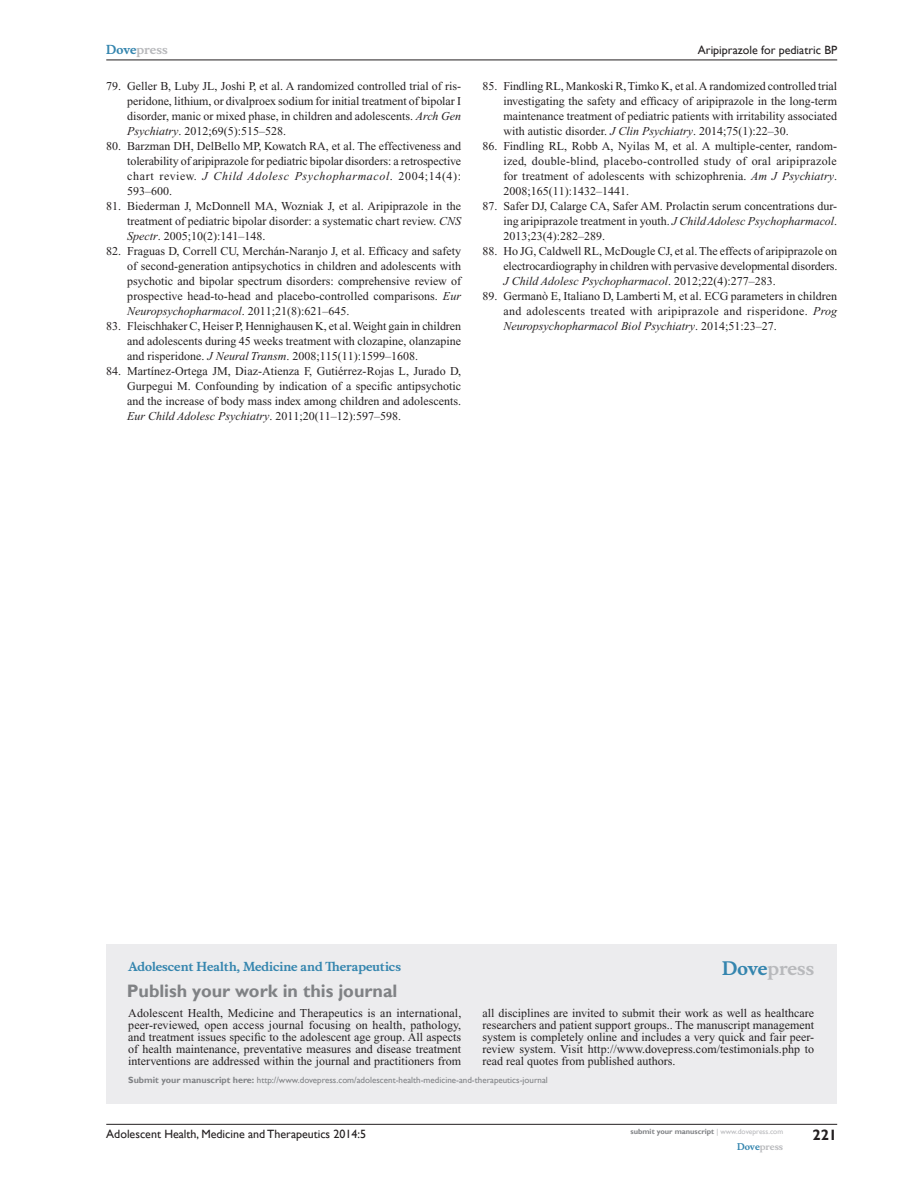
<style>
.page{position:relative;width:918px;height:1188px;background:#fff}
.page>*{position:absolute;margin:0;border:0;box-sizing:border-box;transform-origin:0 0}
.PromBx-H1{font:700 18px "Gill Sans";color:#808285}
.PromBx-Brand{font:700 18px "Musee";color:#b8b9bc}
.t1{font:700 15px "Gill Sans";color:#231f20}
.RefNL2{font:12px/15px "Times New Roman";color:#231f20;text-align:justify}
.PromBx-Tx{font:12px/12px "Times New Roman";color:#231f20;text-align:justify}
.t2{font:12px "Gill Sans";color:#231f20}
.PromBx-JrnlName{font:700 12px "Musee";color:#3485ae}
.t3{font:700 12px "Musee";color:#b8b9bc}
.PromBx-SubmitMssWebA{font:9px "Gill Sans";color:#808285}
.t4{font:700 9px "Musee";color:#b8b9bc}
.t5{font:700 7.5px "Gill Sans";color:#808285}
.s1{color:#3485ae}
.s2{font-style:italic}
.s3{font-weight:700}
.s4{font-weight:400;color:#b8b9bc}
</style>
<div class="page">
<div style="left:106px;top:944px;width:731px;height:159px;background:#ececee"></div>
<hr style="left:106px;top:1124px;width:731px;height:1px;background:#231f20">
<hr style="left:106px;top:60px;width:731px;height:1px;background:#231f20">
<p class="t3" style="left:106px;top:43px;width:63px"><span class="s1">Dove</span>press</p>
<p class="RefNL2" style="left:127px;top:79px;width:335px;text-indent:-21px">79. Geller B, Luby JL, Joshi P, et al. A randomized controlled trial of ris&shy;peridone, lithium, or divalproex sodium for initial treatment of bipolar I disorder, manic or mixed phase, in children and adolescents. <span class="s2">Arch Gen Psychiatry</span>. 2012;69(5):515–528.</p>
<p class="RefNL2" style="left:127px;top:139px;width:335px;text-indent:-21px">80. Barzman DH, DelBello MP, Kowatch RA, et al. The effectiveness and tolerability of aripiprazole for pediatric bipolar disorders: a retrospective chart review. <span class="s2">J Child Adolesc Psychopharmacol</span>. 2004;14(4):<br>593–600.</p>
<p class="RefNL2" style="left:127px;top:199px;width:335px;text-indent:-21px">81. Biederman J, McDonnell MA, Wozniak J, et al. Aripiprazole in the treatment of pediatric bipolar disorder: a systematic chart review. <span class="s2">CNS Spectr</span>. 2005;10(2):141–148.</p>
<p class="RefNL2" style="left:127px;top:244px;width:335px;text-indent:-21px">82. Fraguas D, Correll CU, Merchán-Naranjo J, et al. Efficacy and safety of second-generation antipsychotics in children and adolescents with psychotic and bipolar spectrum disorders: comprehensive review of prospective head-to-head and placebo-controlled comparisons. <span class="s2">Eur Neuropsychopharmacol</span>. 2011;21(8):621–645.</p>
<p class="RefNL2" style="left:127px;top:319px;width:335px;text-indent:-21px">83. Fleischhaker C, Heiser P, Hennighausen K, et al. Weight gain in children and adolescents during 45 weeks treatment with clozapine, olanzapine and risperidone. <span class="s2">J Neural Transm</span>. 2008;115(11):1599–1608.</p>
<p class="RefNL2" style="left:127px;top:364px;width:335px;text-indent:-21px">84. Martínez-Ortega JM, Diaz-Atienza F, Gutiérrez-Rojas L, Jurado D, Gurpegui M. Confounding by indication of a specific antipsychotic and the increase of body mass index among children and adolescents.<br><span class="s2">Eur Child Adolesc Psychiatry</span>. 2011;20(11–12):597–598.</p>
<p class="t2" style="left:698px;top:43px;width:141px">Aripiprazole for pediatric BP</p>
<p class="RefNL2" style="left:503px;top:79px;width:335px;text-indent:-21px">85. Findling RL, Mankoski R, Timko K, et al. A randomized controlled trial investigating the safety and efficacy of aripiprazole in the long-term maintenance treatment of pediatric patients with irritability associated with autistic disorder. <span class="s2">J Clin Psychiatry</span>. 2014;75(1):22–30.</p>
<p class="RefNL2" style="left:503px;top:139px;width:335px;text-indent:-21px">86. Findling RL, Robb A, Nyilas M, et al. A multiple-center, random&shy;ized, double-blind, placebo-controlled study of oral aripiprazole for treatment of adolescents with schizophrenia. <span class="s2">Am J Psychiatry</span>.<br>2008;165(11):1432–1441.</p>
<p class="RefNL2" style="left:503px;top:199px;width:335px;text-indent:-21px">87. Safer DJ, Calarge CA, Safer AM. Prolactin serum concentrations dur&shy;ing aripiprazole treatment in youth. <span class="s2">J Child Adolesc Psychopharmacol</span>.<br>2013;23(4):282–289.</p>
<p class="RefNL2" style="left:503px;top:244px;width:336px;text-indent:-21px">88. Ho JG, Caldwell RL, McDougle CJ, et al. The effects of aripiprazole on electrocardiography in children with pervasive developmental disorders.<br><span class="s2">J Child Adolesc Psychopharmacol</span>. 2012;22(4):277–283.</p>
<p class="RefNL2" style="left:503px;top:289px;width:335px;text-indent:-21px">89. Germanò E, Italiano D, Lamberti M, et al. ECG parameters in children and adolescents treated with aripiprazole and risperidone. <span class="s2">Prog Neuropsychopharmacol Biol Psychiatry</span>. 2014;51:23–27.</p>
<p class="PromBx-JrnlName" style="left:128px;top:959px;width:274px">Adolescent Health, Medicine and Therapeutics</p>
<p class="PromBx-H1" style="left:127px;top:980px;width:272px">Publish your work in this journal</p>
<p class="PromBx-Brand" style="left:722px;top:958px;width:94px"><span class="s1">Dove</span>press</p>
<p class="PromBx-Tx" style="left:128px;top:1007px;width:335px">Adolescent Health, Medicine and Therapeutics is an international, peer-reviewed, open access journal focusing on health, pathology, and treatment issues specific to the adolescent age group. All aspects of health maintenance, preventative measures and disease treatment interventions are addressed within the journal and practitioners from</p>
<p class="PromBx-Tx" style="left:482px;top:1007px;width:333px">all disciplines are invited to submit their work as well as healthcare researchers and patient support groups.. The manuscript management system is completely online and includes a very quick and fair peer&shy;review system. Visit http://www.dovepress.com/testimonials.php to read real quotes from published authors.</p>
<p class="PromBx-SubmitMssWebA" style="left:128px;top:1075px;width:421px"><span class="s3">Submit your manuscript here:</span> http://www.dovepress.com/adolescent-health-medicine-and-therapeutics-journal</p>
<p class="t2" style="left:106px;top:1127px;width:261px">Adolescent Health, Medicine and Therapeutics 2014:5</p>
<p class="t5" style="left:631px;top:1127px;width:154px">submit your manuscript <span class="s4">| www.dovepress.com</span></p>
<p class="t4" style="left:737px;top:1141px;width:48px"><span class="s1">Dove</span>press</p>
<p class="t1" style="left:812px;top:1126px;width:26px">221</p>
</div>
